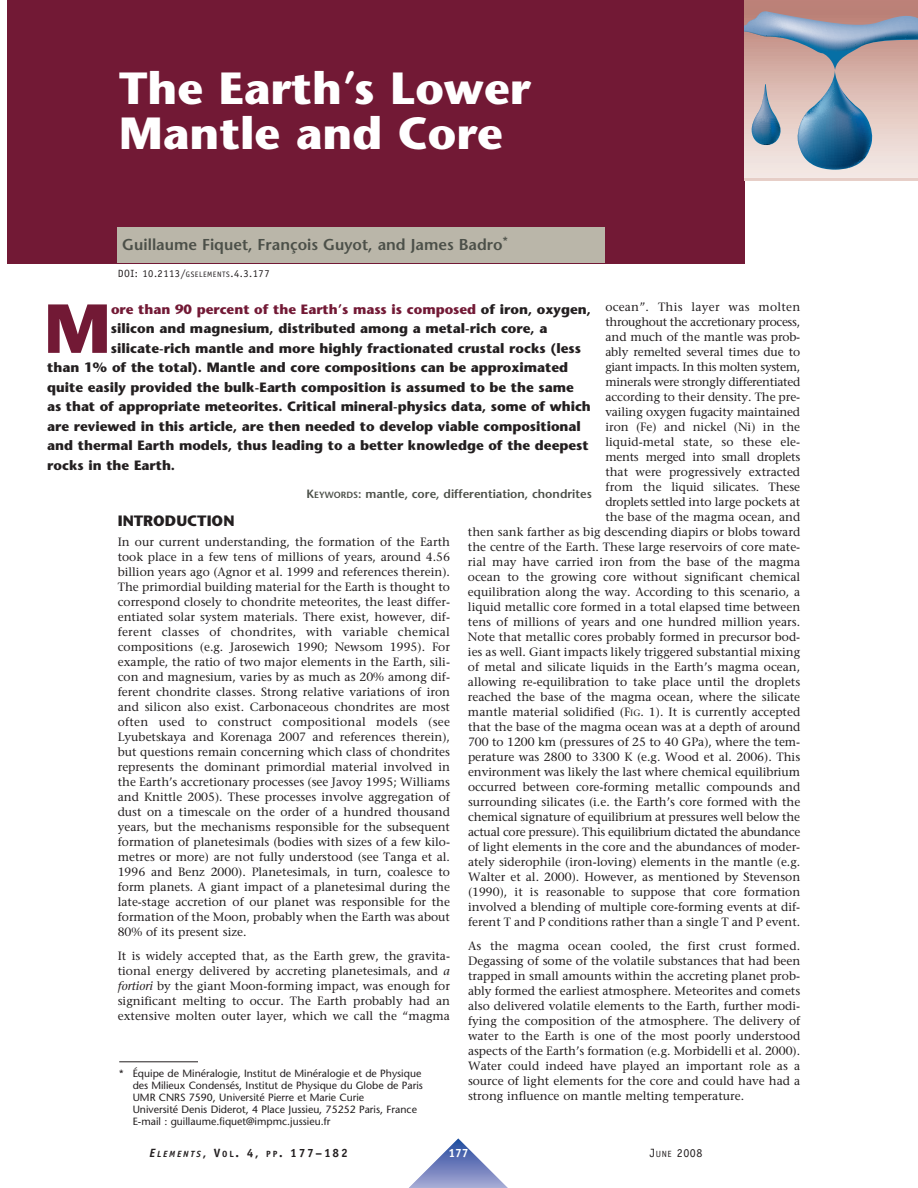
<style>
.page{position:relative;width:918px;height:1188px;background:#fff}
.page>*{position:absolute;margin:0;border:0;box-sizing:border-box;transform-origin:0 0}
.t1{font:700 69.15px "Stone Sans";color:#721935}
.t2{font:700 45px/45px "Stone Sans";color:#fff}
.t3{font:600 15.75px "Stone Sans";color:#4c5049}
.t4{font:700 15px "Stone Sans";color:#231f20}
.t5{font:700 13.5px "Stone Sans";color:#231f20}
.t6{font:700 13.5px "Stone Sans";color:#721935}
.t7{font:12px/15px "Stone Serif";color:#231f20;text-align:justify}
.t8{font:600 12px "Stone Sans";color:#4c5049}
.t9{font:700 12px "Officina Sans";letter-spacing:.15em;color:#231f20}
.t10{font:12px "Officina Sans";color:#231f20}
.t11{font:700 12px "Officina Sans";color:#fff}
.t12{font:10.5px/12px "Stone Sans";color:#231f20}
.t13{font:10.5px "Officina Sans";letter-spacing:.05em;color:#231f20}
.s1{font-size:7.8px}
.s2{font-size:9px}
.s3{color:#231f20}
.s4{font-style:italic}
.s5{font-style:italic;font-size:9px}
</style>
<div class="page">
<svg style="left:409px;top:1138px;width:99px;height:50px"></svg>
<div style="left:7px;top:0;width:738px;height:263px;background:#721935"></div>
<div style="left:118px;top:227px;width:487px;height:36px;background:#bab6a9"></div>
<hr style="left:119px;top:1062px;width:79px;height:1px;background:#231f20">
<svg style="left:745px;top:0;width:173px;height:181px;background:#afa8b0"></svg>
<h2 class="t2" style="left:119px;top:71px;width:413px">The Earth’s Lower<br>Mantle and Core</h2>
<h3 class="t3" style="left:122px;top:239px;width:387px">Guillaume Fiquet, François Guyot, and James Badro<sup>*</sup></h3>
<p class="t13" style="left:118px;top:269px;width:153px">DOI: 10.2113/<span class="s1">GSELEMENTS</span>.4.3.177</p>
<p class="t7" style="left:468px;top:300px;width:334px;text-align:right">ocean”. This layer was molten<br>throughout the accretionary process,<br>and much of the mantle was prob-<br>ably remelted several times due to<br>giant impacts. In this molten system,<br>minerals were strongly differentiated<br>according to their density. The pre-<br>vailing oxygen fugacity maintained<br>iron (Fe) and nickel (Ni) in the<br>liquid-metal state, so these ele-<br>ments merged into small droplets<br>that were progressively extracted<br>from the liquid silicates. These<br>droplets settled into large pockets at<br>the base of the magma ocean, and<br>then sank farther as big descending diapirs or blobs toward the centre of the Earth. These large reservoirs of core mate&shy;rial may have carried iron from the base of the magma ocean to the growing core without significant chemical equilibration along the way. According to this scenario, a liquid metallic core formed in a total elapsed time between tens of millions of years and one hundred million years.<br>Note that metallic cores probably formed in precursor bod&shy;ies as well. Giant impacts likely triggered substantial mixing of metal and silicate liquids in the Earth’s magma ocean, allowing re-equilibration to take place until the droplets reached the base of the magma ocean, where the silicate mantle material solidified (F<span class="s2">IG</span>. 1). It is currently accepted that the base of the magma ocean was at a depth of around 700 to 1200 km (pressures of 25 to 40 GPa), where the tem&shy;perature was 2800 to 3300 K (e.g. Wood et al. 2006). This environment was likely the last where chemical equilibrium occurred between core-forming metallic compounds and surrounding silicates (i.e. the Earth’s core formed with the chemical signature of equilibrium at pressures well below the actual core pressure). This equilibrium dictated the abundance of light elements in the core and the abundances of moder&shy;ately siderophile (iron-loving) elements in the mantle (e.g.<br>Walter et al. 2000). However, as mentioned by Stevenson (1990), it is reasonable to suppose that core formation involved a blending of multiple core-forming events at dif&shy;ferent T and P conditions rather than a single T and P event.</p>
<p class="t7" style="left:468px;top:939px;width:334px">As the magma ocean cooled, the first crust formed.<br>Degassing of some of the volatile substances that had been trapped in small amounts within the accreting planet prob&shy;ably formed the earliest atmosphere. Meteorites and comets also delivered volatile elements to the Earth, further modi&shy;fying the composition of the atmosphere. The delivery of water to the Earth is one of the most poorly understood aspects of the Earth’s formation (e.g. Morbidelli et al. 2000).<br>Water could indeed have played an important role as a source of light elements for the core and could have had a strong influence on mantle melting temperature.</p>
<h1 class="t1" style="left:44px;top:302px;width:69px">M</h1>
<p class="t6" style="left:111px;top:304px;width:482px">ore than 90 percent of the Earth’s mass is composed <span class="s3">of iron, oxygen,</span></p>
<p class="t5" style="left:111px;top:323px;width:438px">silicon and magnesium, distributed among a metal-rich core, a</p>
<p class="t5" style="left:111px;top:343px;width:472px">silicate-rich mantle and more highly fractionated crustal rocks (less</p>
<p class="t5" style="left:47px;top:362px;width:523px">than 1% of the total). Mantle and core compositions can be approximated</p>
<p class="t5" style="left:47px;top:382px;width:528px">quite easily provided the bulk-Earth composition is assumed to be the same</p>
<p class="t5" style="left:47px;top:401px;width:545px">as that of appropriate meteorites. Critical mineral-physics data, some of which</p>
<p class="t5" style="left:47px;top:421px;width:535px">are reviewed in this article, are then needed to develop viable compositional</p>
<p class="t5" style="left:47px;top:440px;width:543px">and thermal Earth models, thus leading to a better knowledge of the deepest</p>
<p class="t5" style="left:47px;top:460px;width:129px">rocks in the Earth.</p>
<p class="t8" style="left:307px;top:490px;width:287px">K<span class="s2">EYWORDS</span>: mantle, core, differentiation, chondrites</p>
<p class="t4" style="left:118px;top:515px;width:118px">INTRODUCTION</p>
<p class="t7" style="left:118px;top:535px;width:334px">In our current understanding, the formation of the Earth took place in a few tens of millions of years, around 4.56 billion years ago (Agnor et al. 1999 and references therein).<br>The primordial building material for the Earth is thought to correspond closely to chondrite meteorites, the least differ&shy;entiated solar system materials. There exist, however, dif&shy;ferent classes of chondrites, with variable chemical compositions (e.g. Jarosewich 1990; Newsom 1995). For example, the ratio of two major elements in the Earth, sili&shy;con and magnesium, varies by as much as 20% among dif&shy;ferent chondrite classes. Strong relative variations of iron and silicon also exist. Carbonaceous chondrites are most often used to construct compositional models (see Lyubetskaya and Korenaga 2007 and references therein), but questions remain concerning which class of chondrites represents the dominant primordial material involved in the Earth’s accretionary processes (see Javoy 1995; Williams and Knittle 2005). These processes involve aggregation of dust on a timescale on the order of a hundred thousand years, but the mechanisms responsible for the subsequent formation of planetesimals (bodies with sizes of a few kilo&shy;metres or more) are not fully understood (see Tanga et al.<br>1996 and Benz 2000). Planetesimals, in turn, coalesce to form planets. A giant impact of a planetesimal during the late-stage accretion of our planet was responsible for the formation of the Moon, probably when the Earth was about 80% of its present size.</p>
<p class="t7" style="left:118px;top:949px;width:334px">It is widely accepted that, as the Earth grew, the gravita&shy;tional energy delivered by accreting planetesimals, and <span class="s4">a fortiori</span> by the giant Moon-forming impact, was enough for significant melting to occur. The Earth probably had an extensive molten outer layer, which we call the “magma</p>
<p class="t12" style="left:133px;top:1069px;width:292px;text-indent:-13px">* Équipe de Minéralogie, Institut de Minéralogie et de Physique des Milieux Condensés, Institut de Physique du Globe de Paris UMR CNRS 7590, Université Pierre et Marie Curie<br>Université Denis Diderot, 4 Place Jussieu, 75252 Paris, France E-mail : guillaume.fiquet@impmc.jussieu.fr</p>
<p class="t9" style="left:150px;top:1148px;width:200px"><span class="s4">E</span><span class="s5">LEMENTS</span>, V<span class="s2">OL</span>. 4, <span class="s2">PP</span>. 177–182</p>
<p class="t10" style="left:650px;top:1148px;width:54px">J<span class="s2">UNE</span> 2008</p>
<p class="t11" style="left:449px;top:1148px;width:22px">177</p>
</div>
